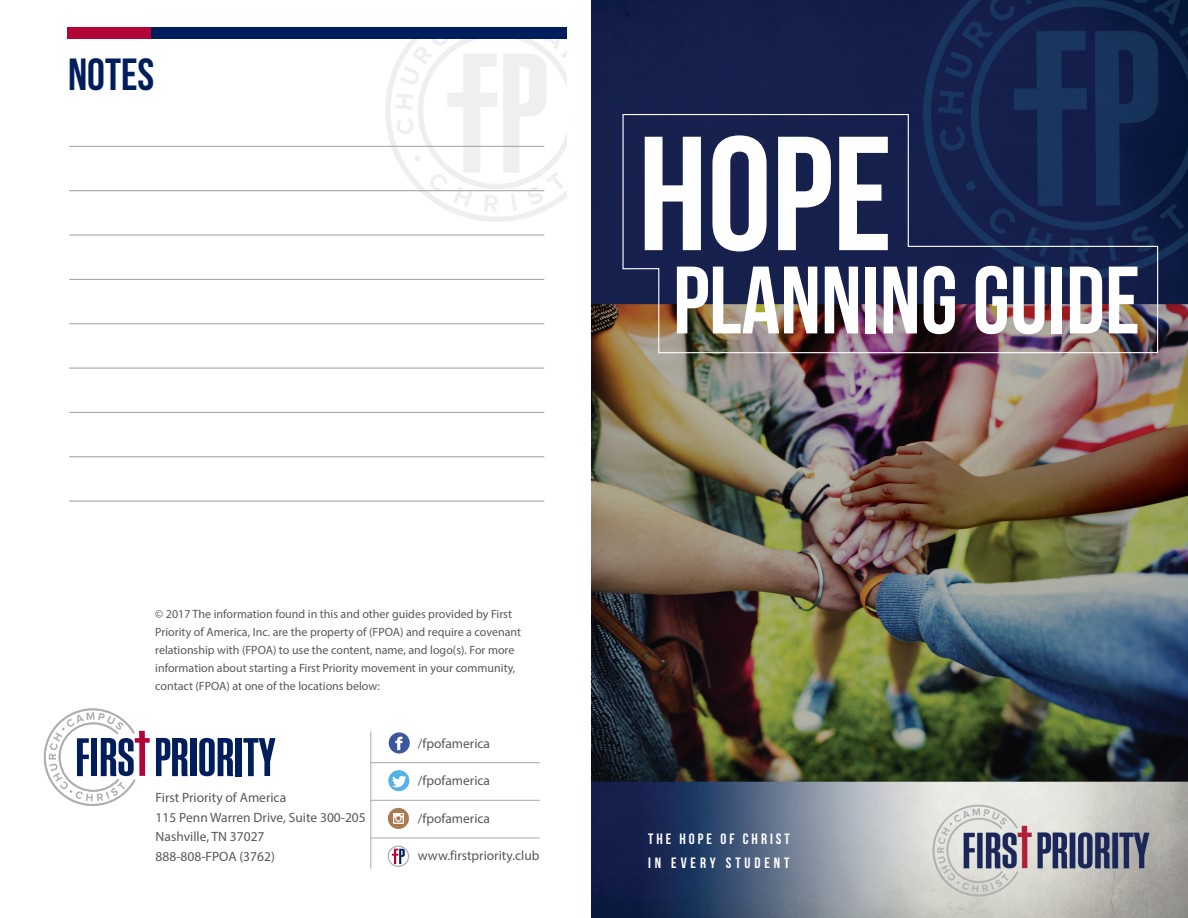
<style>
.page{position:relative;width:1188px;height:918px;background:#fff}
.page>*{position:absolute;margin:0;border:0;box-sizing:border-box;transform-origin:0 0}
.t1{font:162px "Bebas Neue";color:#fff}
.t2{font:95.4px "Bebas Neue";color:#fff}
.t3{font:45px "Bebas Neue";color:#001e5b}
.t4{font:15px/24px "Bebas Neue";letter-spacing:.225em;color:#fff}
.t5{font:13.5px/19.5px "Myriad Pro";color:#57585a}
.t6{font:12px/18px "Myriad Pro";color:#57585a}
</style>
<div class="page">
<img style="left:592px;top:0;width:596px;height:918px">
<svg style="left:622px;top:113px;width:537px;height:241px;background:#2c2f52"></svg>
<svg style="left:156px;top:738px;width:32px;height:38px"></svg>
<div style="left:190px;top:738px;width:6px;height:38px;background:#001e5b"></div>
<div style="left:236px;top:738px;width:6px;height:38px;background:#001e5b"></div>
<svg style="left:199px;top:738px;width:34px;height:38px"></svg>
<svg style="left:243px;top:738px;width:32px;height:38px"></svg>
<svg style="left:44px;top:708px;width:106px;height:98px"></svg>
<div style="left:389px;top:732px;width:21px;height:22px;background:#3b589e;border-radius:50%"></div>
<svg style="left:395px;top:737px;width:7px;height:13px"></svg>
<div style="left:388px;top:770px;width:21px;height:21px;background:#55b4e5;border-radius:50%"></div>
<svg style="left:392px;top:776px;width:14px;height:11px"></svg>
<svg style="left:388px;top:808px;width:21px;height:21px"></svg>
<svg style="left:388px;top:846px;width:21px;height:21px"></svg>
<hr style="left:370px;top:732px;width:1px;height:137px;background:#a8a9ad">
<hr style="left:371px;top:762px;width:169px;height:1px;background:#a8a9ad">
<hr style="left:371px;top:800px;width:169px;height:1px;background:#a8a9ad">
<hr style="left:371px;top:838px;width:169px;height:1px;background:#a8a9ad">
<div style="left:67px;top:27px;width:145px;height:11px;background:#b30437"></div>
<div style="left:152px;top:27px;width:415px;height:11px;background:#001e5b"></div>
<svg style="left:385px;top:38px;width:182px;height:184px"></svg>
<hr style="left:69px;top:501px;width:475px;height:1px;background:#a8a9ad">
<hr style="left:69px;top:456px;width:475px;height:1px;background:#a8a9ad">
<hr style="left:69px;top:412px;width:475px;height:1px;background:#a8a9ad">
<hr style="left:69px;top:368px;width:475px;height:1px;background:#a8a9ad">
<hr style="left:69px;top:323px;width:475px;height:1px;background:#a8a9ad">
<hr style="left:69px;top:279px;width:475px;height:1px;background:#a8a9ad">
<hr style="left:69px;top:234px;width:475px;height:2px;background:#a8a9ad">
<hr style="left:69px;top:190px;width:475px;height:1px;background:#a8a9ad">
<hr style="left:69px;top:146px;width:475px;height:1px;background:#a8a9ad">
<h3 class="t3" style="left:68px;top:50px;width:88px">NOTES</h3>
<h1 class="t1" style="left:638px;top:105px;width:256px">HOPE</h1>
<h2 class="t2" style="left:673px;top:248px;width:469px">PLANNING GUIDE</h2>
<p class="t6" style="left:155px;top:605px;width:367px">© 2017 The information found in this and other guides provided by First Priority of America, Inc. are the property of (FPOA) and require a covenant relationship with (FPOA) to use the content, name, and logo(s). For more information about starting a First Priority movement in your community, contact (FPOA) at one of the locations below:</p>
<p class="t5" style="left:156px;top:788px;width:212px">First Priority of America<br>115 Penn Warren Drive, Suite 300-205<br>Nashville, TN 37027<br>888-808-FPOA (3762)</p>
<p class="t5" style="left:418px;top:733px;width:74px">/fpofamerica</p>
<p class="t5" style="left:418px;top:771px;width:74px">/fpofamerica</p>
<p class="t5" style="left:418px;top:808px;width:74px">/fpofamerica</p>
<p class="t5" style="left:418px;top:846px;width:123px">www.firstpriority.club</p>
<p class="t4" style="left:648px;top:827px;width:143px">THE HOPE OF CHRIST<br>IN EVERY STUDENT</p>
</div>
